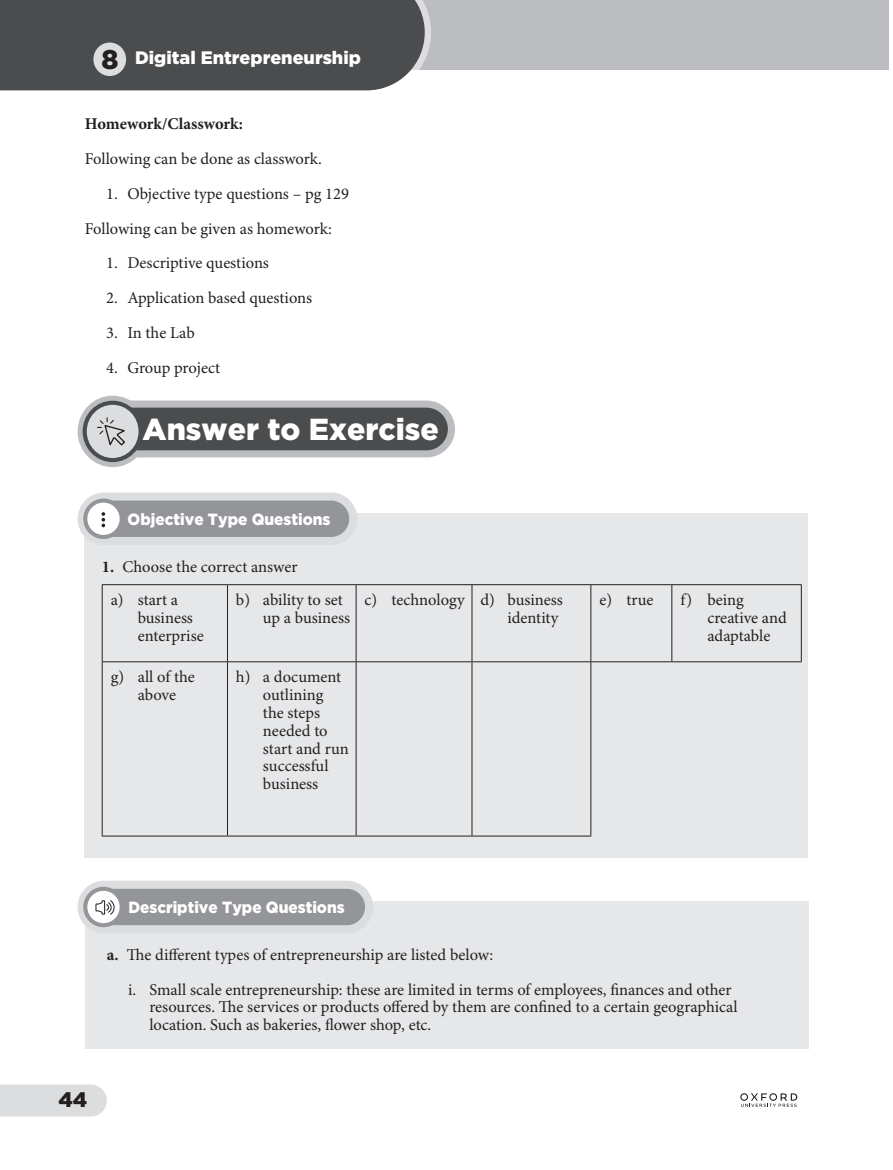
<style>
.page{position:relative;width:893px;height:1170px;background:#fff}
.page>*{position:absolute;margin:0;border:0;box-sizing:border-box;transform-origin:0 0}
.t1{font:900 30.3px "Gotham";color:#fff}
.t2{font:900 27px "Gotham";color:#231f20}
.t3{font:900 21px "Gotham";color:#231f20}
.t4{font:900 18px "Gotham";color:#fff}
.Body_Text_TG{font:16.5px/17.9px "Minion Pro";color:#231f20}
.Heading_1_TG{font:16.5px "Minion Pro";letter-spacing:-.005em;color:#231f20}
.Heading_1_TG-2{font:700 16.5px "Minion Pro";color:#231f20}
.t5{font:900 16.2px "Gotham";color:#fff;scale:.95 1}
.s1{font-weight:700}
</style>
<div class="page">
<svg style="left:0;top:1084px;width:107px;height:32px;background:#dedfe0"></svg>
<div style="left:58px;top:1091px;width:38px;height:17px;background:#dcdddf"></div>
<svg style="left:740px;top:1093px;width:57px;height:13px"></svg>
<div style="left:0;top:0;width:889px;height:70px;background:#bcbdc0"></div>
<div style="left:0;top:0;width:431px;height:91px;background:#4b4c4d"></div>
<div style="left:93px;top:43px;width:33px;height:33px;background:#dcdddf;border-radius:50%"></div>
<div style="left:85px;top:512px;width:723px;height:345px;background:#e6e7e9"></div>
<hr style="left:102px;top:584px;width:125px;height:1px;background:#231f20">
<hr style="left:102px;top:585px;width:1px;height:76px;background:#231f20">
<hr style="left:227px;top:584px;width:129px;height:1px;background:#231f20">
<hr style="left:227px;top:585px;width:1px;height:76px;background:#231f20">
<hr style="left:356px;top:584px;width:116px;height:1px;background:#231f20">
<hr style="left:356px;top:585px;width:1px;height:76px;background:#231f20">
<hr style="left:472px;top:584px;width:119px;height:1px;background:#231f20">
<hr style="left:472px;top:585px;width:1px;height:76px;background:#231f20">
<hr style="left:591px;top:584px;width:81px;height:1px;background:#231f20">
<hr style="left:590px;top:585px;width:1px;height:76px;background:#231f20">
<hr style="left:672px;top:584px;width:130px;height:1px;background:#231f20">
<hr style="left:671px;top:585px;width:1px;height:76px;background:#231f20">
<hr style="left:801px;top:585px;width:1px;height:76px;background:#231f20">
<hr style="left:102px;top:661px;width:125px;height:1px;background:#231f20">
<hr style="left:102px;top:662px;width:1px;height:173px;background:#231f20">
<hr style="left:227px;top:661px;width:129px;height:1px;background:#231f20">
<hr style="left:227px;top:662px;width:1px;height:173px;background:#231f20">
<hr style="left:356px;top:661px;width:116px;height:1px;background:#231f20">
<hr style="left:356px;top:662px;width:1px;height:173px;background:#231f20">
<hr style="left:472px;top:661px;width:119px;height:1px;background:#231f20">
<hr style="left:472px;top:662px;width:1px;height:173px;background:#231f20">
<hr style="left:591px;top:661px;width:81px;height:1px;background:#231f20">
<hr style="left:590px;top:662px;width:1px;height:173px;background:#231f20">
<hr style="left:672px;top:661px;width:130px;height:1px;background:#231f20">
<hr style="left:102px;top:835px;width:125px;height:1px;background:#231f20">
<hr style="left:227px;top:835px;width:129px;height:1px;background:#231f20">
<hr style="left:356px;top:835px;width:116px;height:1px;background:#231f20">
<hr style="left:472px;top:835px;width:119px;height:1px;background:#231f20">
<div style="left:82px;top:496px;width:271px;height:45px;background:#939598;border-radius:22px"></div>
<div style="left:78px;top:492px;width:279px;height:53px;border:8px solid #dcdddf;border-radius:22px"></div>
<svg style="left:85px;top:500px;width:37px;height:37px"></svg>
<div style="left:83px;top:498px;width:41px;height:41px;border:4px solid #939598;border-radius:50%"></div>
<svg style="left:102px;top:512px;width:3px;height:15px"></svg>
<svg style="left:81px;top:399px;width:63px;height:64px"></svg>
<div style="left:78px;top:395px;width:70px;height:72px;border:7px solid #bcbdc0;border-radius:50%"></div>
<div style="left:102px;top:404px;width:349px;height:50px;background:#4b4c4d;border-radius:25px"></div>
<div style="left:99px;top:400px;width:356px;height:57px;border:7px solid #bcbdc0;border-radius:25px"></div>
<svg style="left:85px;top:403px;width:56px;height:57px"></svg>
<div style="left:83px;top:400px;width:60px;height:62px;border:4px solid #4b4c4d;border-radius:50%"></div>
<svg style="left:97px;top:417px;width:29px;height:31px"></svg>
<div style="left:86px;top:900px;width:723px;height:148px;background:#e6e7e9"></div>
<div style="left:82px;top:884px;width:287px;height:45px;background:#939598;border-radius:22px"></div>
<div style="left:78px;top:880px;width:295px;height:53px;border:8px solid #dcdddf;border-radius:22px"></div>
<svg style="left:85px;top:888px;width:37px;height:37px"></svg>
<div style="left:83px;top:886px;width:41px;height:41px;border:4px solid #939598;border-radius:50%"></div>
<svg style="left:95px;top:899px;width:20px;height:16px"></svg>
<p class="t2" style="left:101px;top:44px;width:19px">8</p>
<p class="t4" style="left:135px;top:47px;width:227px">Digital Entrepreneurship</p>
<p class="Heading_1_TG-2" style="left:85px;top:112px;width:160px">Homework/Classwork:</p>
<p class="Heading_1_TG" style="left:85px;top:149px;width:238px">Following can be done as classwork.</p>
<p class="Body_Text_TG" style="left:106px;top:185px;width:244px">1. Objective type questions – pg 129</p>
<p class="Heading_1_TG" style="left:85px;top:218px;width:248px">Following can be given as homework:</p>
<p class="Body_Text_TG" style="left:106px;top:255px;width:164px">1. Descriptive questions</p>
<p class="Body_Text_TG" style="left:106px;top:289px;width:208px">2. Application based questions</p>
<p class="Body_Text_TG" style="left:106px;top:324px;width:90px">3. In the Lab</p>
<p class="Body_Text_TG" style="left:106px;top:359px;width:116px">4. Group project</p>
<p class="t1" style="left:143px;top:411px;width:298px">Answer to Exercise</p>
<p class="t5" style="left:128px;top:509px;width:215px">Objective Type Questions</p>
<p class="Body_Text_TG" style="left:102px;top:558px;width:197px"><span class="s1">1.</span> Choose the correct answer</p>
<p class="Body_Text_TG" style="left:138px;top:591px;width:68px;text-indent:-27px">a) start a business enterprise</p>
<p class="Body_Text_TG" style="left:263px;top:591px;width:89px;text-indent:-27px">b) ability to set up a business</p>
<p class="Body_Text_TG" style="left:365px;top:591px;width:102px">c) technology</p>
<p class="Body_Text_TG" style="left:480px;top:591px;width:84px;text-align:right">d) business identity</p>
<p class="Body_Text_TG" style="left:599px;top:591px;width:56px">e) true</p>
<p class="Body_Text_TG" style="left:707px;top:591px;width:81px;text-indent:-27px">f) being creative and adaptable</p>
<p class="Body_Text_TG" style="left:111px;top:668px;width:86px;text-align:center">g) all of the above</p>
<p class="Body_Text_TG" style="left:263px;top:668px;width:87px;text-indent:-27px">h) a document outlining<br>the steps needed to start and run successful business</p>
<p class="t5" style="left:128px;top:897px;width:229px">Descriptive Type Questions</p>
<p class="Body_Text_TG" style="left:107px;top:946px;width:388px"><span class="s1">a.</span> The different types of entrepreneurship are listed below:</p>
<p class="Body_Text_TG" style="left:149px;top:980px;width:590px;text-indent:-21px">i. Small scale entrepreneurship: these are limited in terms of employees, finances and other resources. The services or products offered by them are confined to a certain geographical location. Such as bakeries, flower shop, etc.</p>
<p class="t3" style="left:58px;top:1087px;width:30px">44</p>
</div>
